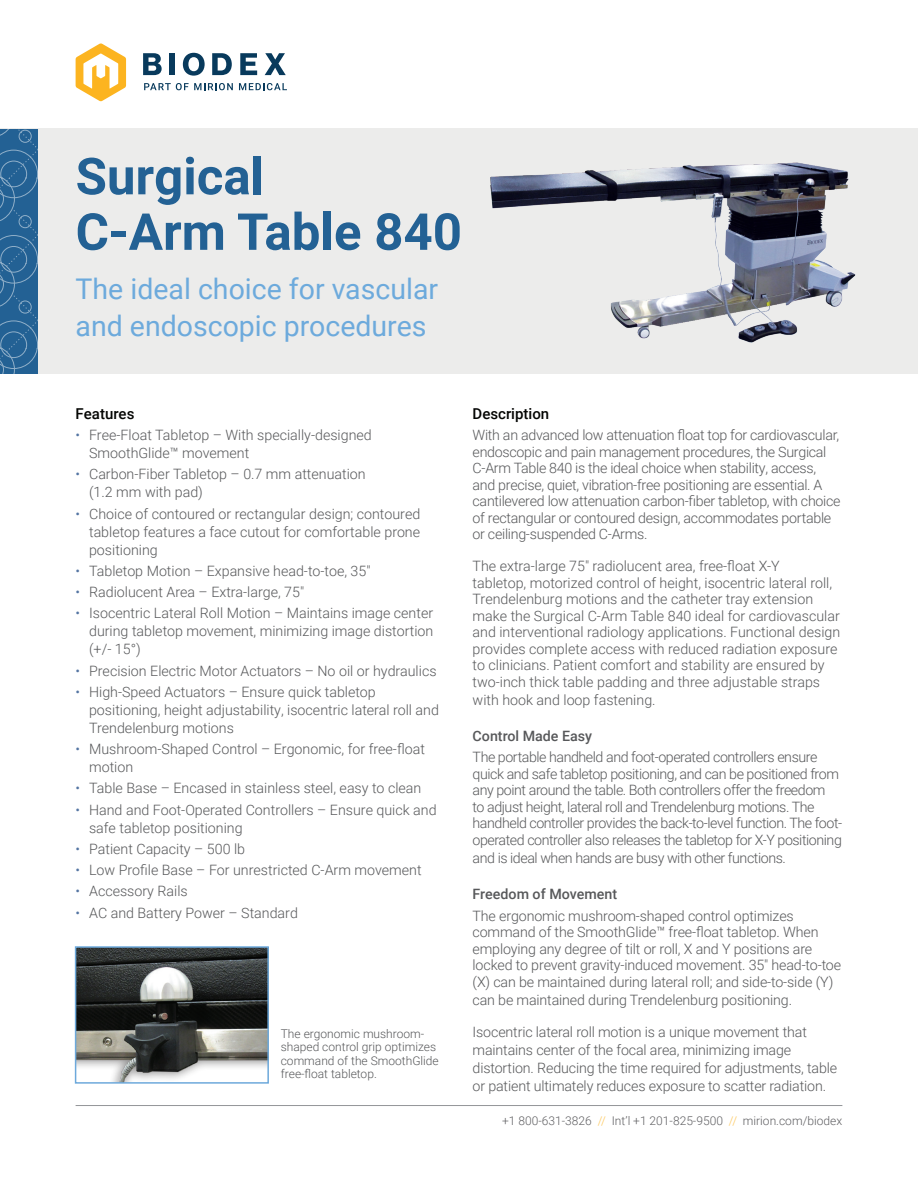
<style>
.page{position:relative;width:918px;height:1188px;background:#fff}
.page>*{position:absolute;margin:0;border:0;box-sizing:border-box;transform-origin:0 0}
.Cover_Product_Description{font:700 51px/55.5px "Roboto";color:#236194}
.Datasheet_Tagline{font:28.5px/37.7px "Roboto";color:#6daadc}
.Copy_Subhead{font:500 15px "Roboto";color:#040503}
.Body_Copy{font:300 14.25px/16.5px "Roboto";letter-spacing:-.01em;color:#57585a}
.Body_Copy-2{font:300 14.25px/16.5px "Roboto";letter-spacing:-.03em;color:#57585a}
.Body_Copy-3{font:500 14.25px "Roboto";color:#57585a}
.t1{font:300 12px/13.5px "Roboto";color:#57585a}
.t2{font:300 12px "Roboto";color:#5f5f62}
.s1{color:#5475a3}
.s2{color:#fec658}
</style>
<div class="page">
<hr style="left:76px;top:1105px;width:766px;height:1px;background:#939598">
<div style="left:0;top:128px;width:918px;height:246px;background:#ececeb"></div>
<svg style="left:0;top:129px;width:38px;height:245px;background:#2d6899"></svg>
<svg style="left:76px;top:43px;width:50px;height:58px"></svg>
<svg style="left:143px;top:53px;width:19px;height:22px"></svg>
<div style="left:169px;top:53px;width:6px;height:22px;background:#083a5c"></div>
<svg style="left:183px;top:53px;width:22px;height:23px"></svg>
<svg style="left:212px;top:53px;width:20px;height:22px"></svg>
<svg style="left:240px;top:53px;width:17px;height:22px"></svg>
<svg style="left:265px;top:53px;width:21px;height:22px"></svg>
<svg style="left:144px;top:83px;width:89px;height:7px"></svg>
<svg style="left:239px;top:83px;width:48px;height:7px"></svg>
<img style="left:490px;top:162px;width:366px;height:181px">
<img style="left:78px;top:949px;width:188px;height:132px">
<div style="left:75px;top:946px;width:194px;height:138px;border:2px solid #6da9db"></div>
<p class="Cover_Product_Description" style="left:76px;top:147px;width:388px">Surgical<br>C-Arm Table 840</p>
<p class="Datasheet_Tagline" style="left:76px;top:269px;width:364px">The ideal choice for vascular and endoscopic procedures</p>
<p class="Copy_Subhead" style="left:76px;top:403px;width:60px">Features</p>
<p class="Body_Copy" style="left:89px;top:426px;width:284px;line-height:18px;text-indent:-14px"><span class="s1">•</span> Free-Float Tabletop – With specially-designed<br>SmoothGlide™ movement</p>
<p class="Body_Copy" style="left:89px;top:465px;width:278px;line-height:18px;text-indent:-14px"><span class="s1">•</span> Carbon-Fiber Tabletop – 0.7 mm attenuation (1.2 mm with pad)</p>
<p class="Body_Copy" style="left:89px;top:504px;width:333px;line-height:18px;text-align:justify;text-indent:-14px"><span class="s1">•</span> Choice of contoured or rectangular design; contoured tabletop features a face cutout for comfortable prone positioning</p>
<p class="Body_Copy" style="left:76px;top:562px;width:296px"><span class="s1">•</span> Tabletop Motion – Expansive head-to-toe, 35"</p>
<p class="Body_Copy" style="left:76px;top:583px;width:230px"><span class="s1">•</span> Radiolucent Area – Extra-large, 75"</p>
<p class="Body_Copy" style="left:89px;top:604px;width:346px;line-height:18px;text-align:justify;text-indent:-14px"><span class="s1">•</span> Isocentric Lateral Roll Motion – Maintains image center during tabletop movement, minimizing image distortion (+/- 15°)</p>
<p class="Body_Copy" style="left:76px;top:662px;width:362px"><span class="s1">•</span> Precision Electric Motor Actuators – No oil or hydraulics</p>
<p class="Body_Copy" style="left:89px;top:682px;width:351px;line-height:18px;text-indent:-14px"><span class="s1">•</span> High-Speed Actuators – Ensure quick tabletop positioning, height adjustability, isocentric lateral roll and<br>Trendelenburg motions</p>
<p class="Body_Copy" style="left:89px;top:739px;width:337px;line-height:18px;text-indent:-14px"><span class="s1">•</span> Mushroom-Shaped Control – Ergonomic, for free-float motion</p>
<p class="Body_Copy" style="left:76px;top:779px;width:347px"><span class="s1">•</span> Table Base – Encased in stainless steel, easy to clean</p>
<p class="Body_Copy" style="left:89px;top:800px;width:349px;line-height:18px;text-indent:-14px"><span class="s1">•</span> Hand and Foot-Operated Controllers – Ensure quick and safe tabletop positioning</p>
<p class="Body_Copy" style="left:76px;top:840px;width:171px"><span class="s1">•</span> Patient Capacity – 500 lb</p>
<p class="Body_Copy" style="left:76px;top:861px;width:348px"><span class="s1">•</span> Low Profile Base – For unrestricted C-Arm movement</p>
<p class="Body_Copy" style="left:76px;top:882px;width:114px"><span class="s1">•</span> Accessory Rails</p>
<p class="Body_Copy" style="left:76px;top:904px;width:224px"><span class="s1">•</span> AC and Battery Power – Standard</p>
<p class="t1" style="left:281px;top:1026px;width:160px">The ergonomic mushroom&shy;shaped control grip optimizes command of the SmoothGlide free-float tabletop.</p>
<p class="Copy_Subhead" style="left:473px;top:403px;width:78px">Description</p>
<p class="Body_Copy" style="left:473px;top:426px;width:369px">With an advanced low attenuation float top for cardiovascular, endoscopic and pain management procedures, the Surgical C-Arm Table 840 is the ideal choice when stability, access, and precise, quiet, vibration-free positioning are essential. A cantilevered low attenuation carbon-fiber tabletop, with choice of rectangular or contoured design, accommodates portable or ceiling-suspended C-Arms.</p>
<p class="Body_Copy" style="left:473px;top:557px;width:369px">The extra-large 75" radiolucent area, free-float X-Y<br>tabletop, motorized control of height, isocentric lateral roll, Trendelenburg motions and the catheter tray extension make the Surgical C-Arm Table 840 ideal for cardiovascular and interventional radiology applications. Functional design provides complete access with reduced radiation exposure to clinicians. Patient comfort and stability are ensured by two-inch thick table padding and three adjustable straps</p>
<p class="Body_Copy" style="left:473px;top:691px;width:185px">with hook and loop fastening.</p>
<p class="Body_Copy-3" style="left:473px;top:726px;width:121px">Control Made Easy</p>
<p class="Body_Copy-2" style="left:473px;top:749px;width:371px">The portable handheld and foot-operated controllers ensure quick and safe tabletop positioning, and can be positioned from any point around the table. Both controllers offer the freedom<br>to adjust height, lateral roll and Trendelenburg motions. The handheld controller provides the back-to-level function. The foot&shy;operated controller also releases the tabletop for X-Y positioning</p>
<p class="Body_Copy-2" style="left:473px;top:849px;width:315px">and is ideal when hands are busy with other functions.</p>
<p class="Body_Copy-3" style="left:473px;top:884px;width:146px">Freedom of Movement</p>
<p class="Body_Copy" style="left:473px;top:907px;width:370px">The ergonomic mushroom-shaped control optimizes command of the SmoothGlide™ free-float tabletop. When employing any degree of tilt or roll, X and Y positions are locked to prevent gravity-induced movement. 35" head-to-toe (X) can be maintained during lateral roll; and side-to-side (Y)</p>
<p class="Body_Copy" style="left:473px;top:991px;width:321px">can be maintained during Trendelenburg positioning.</p>
<p class="Body_Copy" style="left:473px;top:1022px;width:366px;line-height:18px">Isocentric lateral roll motion is a unique movement that maintains center of the focal area, minimizing image distortion. Reducing the time required for adjustments, table or patient ultimately reduces exposure to scatter radiation.</p>
<p class="t2" style="left:502px;top:1112px;width:342px">+1 800-631-3826 <span class="s2">//</span> Int’l +1 201-825-9500 <span class="s2">//</span> mirion.com/biodex</p>
</div>
